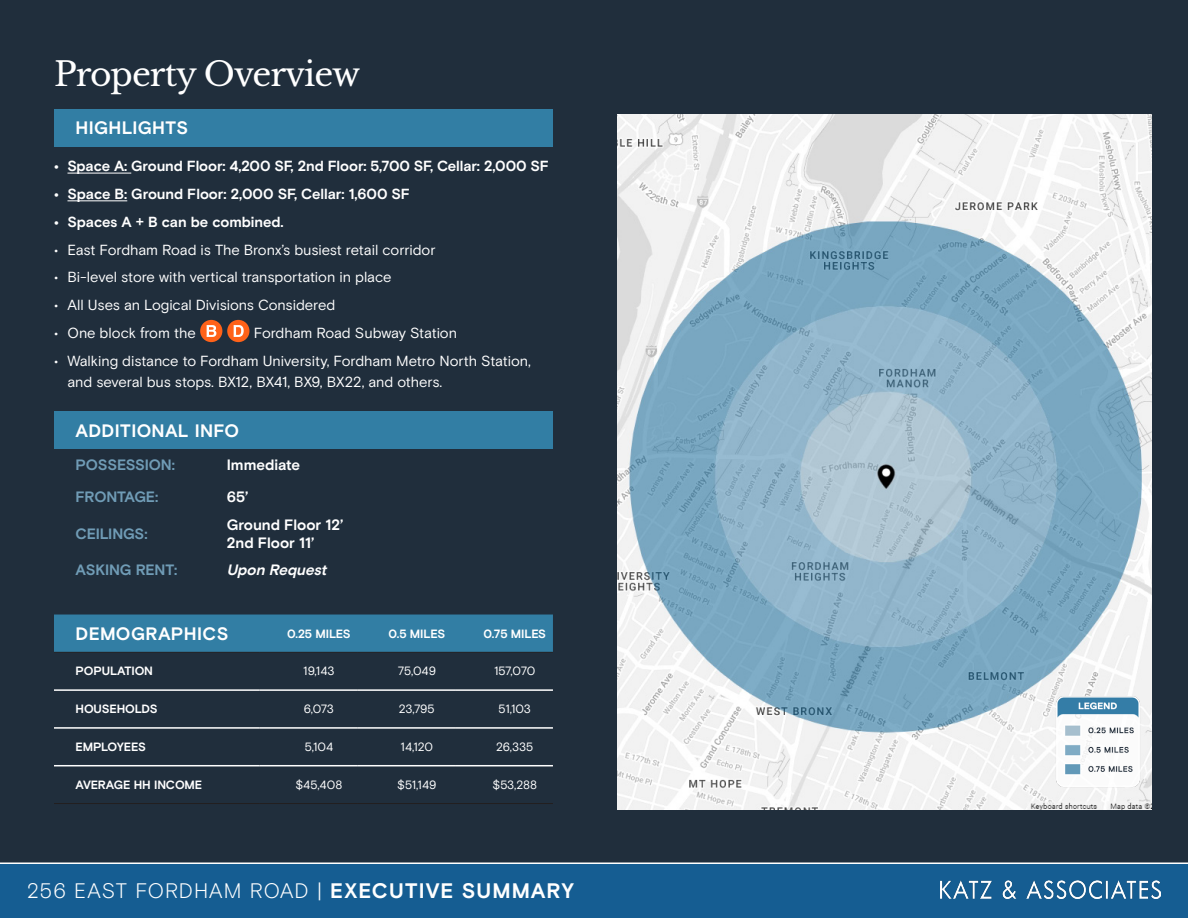
<style>
.page{position:relative;width:1188px;height:918px;background:#fff}
.page>*{position:absolute;margin:0;border:0;box-sizing:border-box;transform-origin:0 0}
.t1{font:33px "Libre Baskerville";letter-spacing:-.03em;color:#fff}
.t2{font:300 21px "Basis Grotesque Pro";letter-spacing:.045em;color:#fff}
.t3{font:700 18px "Basis Grotesque Pro";letter-spacing:.015em;color:#fff}
.Table_Text{font:700 15px "Basis Grotesque Pro";letter-spacing:-.015em;color:#709cb6}
.Table_Text-2{font:700 15px "Basis Grotesque Pro";color:#fff}
.Table_Text-3{font:italic 700 15px "Basis Grotesque Pro";color:#fff}
.t4{font:14.7px/21px "Basis Grotesque Pro";letter-spacing:-.01em;color:#fff}
.t5{font:700 14.7px "Basis Grotesque Pro";letter-spacing:-.005em;color:#fff}
.Table_Text-4{font:12px "Basis Grotesque Pro";color:#fff}
.Table_Text-5{font:700 12px "Basis Grotesque Pro";letter-spacing:-.015em;color:#fff}
.s1{font-weight:700}
</style>
<div class="page">
<div style="left:0;top:0;width:1188px;height:865px;background:#202e3c"></div>
<hr style="left:68px;top:173px;width:63px;height:1px;background:#fff">
<hr style="left:68px;top:200px;width:59px;height:1px;background:#fff">
<div style="left:200px;top:320px;width:22px;height:22px;background:#ff6219;border-radius:50%"></div>
<svg style="left:207px;top:325px;width:9px;height:12px"></svg>
<div style="left:227px;top:320px;width:22px;height:22px;background:#ff6219;border-radius:50%"></div>
<svg style="left:234px;top:325px;width:10px;height:12px"></svg>
<div style="left:54px;top:109px;width:499px;height:38px;background:#327ea4"></div>
<div style="left:54px;top:411px;width:499px;height:38px;background:#327ea4"></div>
<div style="left:54px;top:615px;width:499px;height:37px;background:#327ea4"></div>
<hr style="left:54px;top:689px;width:205px;height:2px;background:#fff">
<hr style="left:259px;top:689px;width:98px;height:2px;background:#fff">
<hr style="left:357px;top:689px;width:98px;height:2px;background:#fff">
<hr style="left:455px;top:689px;width:98px;height:2px;background:#fff">
<hr style="left:54px;top:727px;width:205px;height:2px;background:#fff">
<hr style="left:259px;top:727px;width:98px;height:2px;background:#fff">
<hr style="left:357px;top:727px;width:98px;height:2px;background:#fff">
<hr style="left:455px;top:727px;width:98px;height:2px;background:#fff">
<hr style="left:54px;top:765px;width:205px;height:1px;background:#fff">
<hr style="left:259px;top:765px;width:98px;height:1px;background:#fff">
<hr style="left:357px;top:765px;width:98px;height:1px;background:#fff">
<hr style="left:455px;top:765px;width:98px;height:1px;background:#fff">
<hr style="left:54px;top:803px;width:205px;height:1px;background:#231f20">
<hr style="left:259px;top:803px;width:98px;height:1px;background:#231f20">
<hr style="left:357px;top:803px;width:98px;height:1px;background:#231f20">
<hr style="left:455px;top:803px;width:98px;height:1px;background:#231f20">
<hr style="left:54px;top:652px;width:205px;height:1px;background:#231f20">
<hr style="left:259px;top:652px;width:98px;height:1px;background:#231f20">
<hr style="left:357px;top:652px;width:98px;height:1px;background:#231f20">
<hr style="left:455px;top:652px;width:98px;height:1px;background:#231f20">
<div style="left:0;top:862px;width:1188px;height:56px;background:#155d92"></div>
<img style="left:940px;top:881px;width:221px;height:17px">
<img style="left:618px;top:115px;width:533px;height:695px">
<img style="left:1055px;top:685px;width:86px;height:113px">
<p class="t1" style="left:54px;top:54px;width:308px">Property Overview</p>
<p class="t3" style="left:76px;top:117px;width:114px">HIGHLIGHTS</p>
<p class="t5" style="left:54px;top:158px;width:496px">• Space A: Ground Floor: 4,200 SF, 2nd Floor: 5,700 SF, Cellar: 2,000 SF</p>
<p class="t5" style="left:54px;top:185px;width:357px">• Space B: Ground Floor: 2,000 SF, Cellar: 1,600 SF</p>
<p class="t5" style="left:54px;top:213px;width:231px">• Spaces A + B can be combined.</p>
<p class="t4" style="left:54px;top:239px;width:383px">• East Fordham Road is The Bronx’s busiest retail corridor</p>
<p class="t4" style="left:54px;top:267px;width:339px">• Bi-level store with vertical transportation in place</p>
<p class="t4" style="left:54px;top:295px;width:283px">• All Uses an Logical Divisions Considered</p>
<p class="t4" style="left:54px;top:322px;width:143px">• One block from the</p>
<p class="t4" style="left:254px;top:322px;width:205px">Fordham Road Subway Station</p>
<p class="t4" style="left:68px;top:350px;width:465px;text-indent:-14px">• Walking distance to Fordham University, Fordham Metro North Station, and several bus stops. BX12, BX41, BX9, BX22, and others.</p>
<p class="t3" style="left:76px;top:420px;width:165px">ADDITIONAL INFO</p>
<p class="Table_Text" style="left:76px;top:456px;width:101px">POSSESSION:</p>
<p class="Table_Text-2" style="left:227px;top:456px;width:75px">Immediate</p>
<p class="Table_Text" style="left:76px;top:488px;width:84px">FRONTAGE:</p>
<p class="Table_Text-2" style="left:227px;top:488px;width:23px">65’</p>
<p class="Table_Text" style="left:76px;top:525px;width:73px">CEILINGS:</p>
<p class="Table_Text-2" style="left:227px;top:516px;width:118px">Ground Floor 12’</p>
<p class="Table_Text-2" style="left:227px;top:534px;width:89px">2nd Floor 11’</p>
<p class="Table_Text" style="left:76px;top:561px;width:103px">ASKING RENT:</p>
<p class="Table_Text-3" style="left:227px;top:561px;width:105px">Upon Request</p>
<p class="t3" style="left:76px;top:623px;width:154px">DEMOGRAPHICS</p>
<p class="Table_Text-5" style="left:287px;top:626px;width:65px">0.25 MILES</p>
<p class="Table_Text-5" style="left:389px;top:626px;width:58px">0.5 MILES</p>
<p class="Table_Text-5" style="left:483px;top:626px;width:64px">0.75 MILES</p>
<p class="Table_Text-5" style="left:76px;top:664px;width:79px">POPULATION</p>
<p class="Table_Text-4" style="left:303px;top:664px;width:33px">19,143</p>
<p class="Table_Text-4" style="left:398px;top:664px;width:40px">75,049</p>
<p class="Table_Text-4" style="left:494px;top:664px;width:43px">157,070</p>
<p class="Table_Text-5" style="left:76px;top:702px;width:84px">HOUSEHOLDS</p>
<p class="Table_Text-4" style="left:304px;top:702px;width:32px">6,073</p>
<p class="Table_Text-4" style="left:399px;top:702px;width:37px">23,795</p>
<p class="Table_Text-4" style="left:499px;top:702px;width:34px">51,103</p>
<p class="Table_Text-5" style="left:76px;top:740px;width:72px">EMPLOYEES</p>
<p class="Table_Text-4" style="left:305px;top:740px;width:30px">5,104</p>
<p class="Table_Text-4" style="left:401px;top:740px;width:34px">14,120</p>
<p class="Table_Text-4" style="left:496px;top:740px;width:39px">26,335</p>
<p class="Table_Text-5" style="left:76px;top:778px;width:128px">AVERAGE HH INCOME</p>
<p class="Table_Text-4" style="left:295px;top:778px;width:49px">$45,408</p>
<p class="Table_Text-4" style="left:397px;top:778px;width:41px">$51,149</p>
<p class="Table_Text-4" style="left:493px;top:778px;width:46px">$53,288</p>
<p class="t2" style="left:27px;top:879px;width:549px">256 EAST FORDHAM ROAD | <span class="s1">EXECUTIVE SUMMARY</span></p>
</div>
